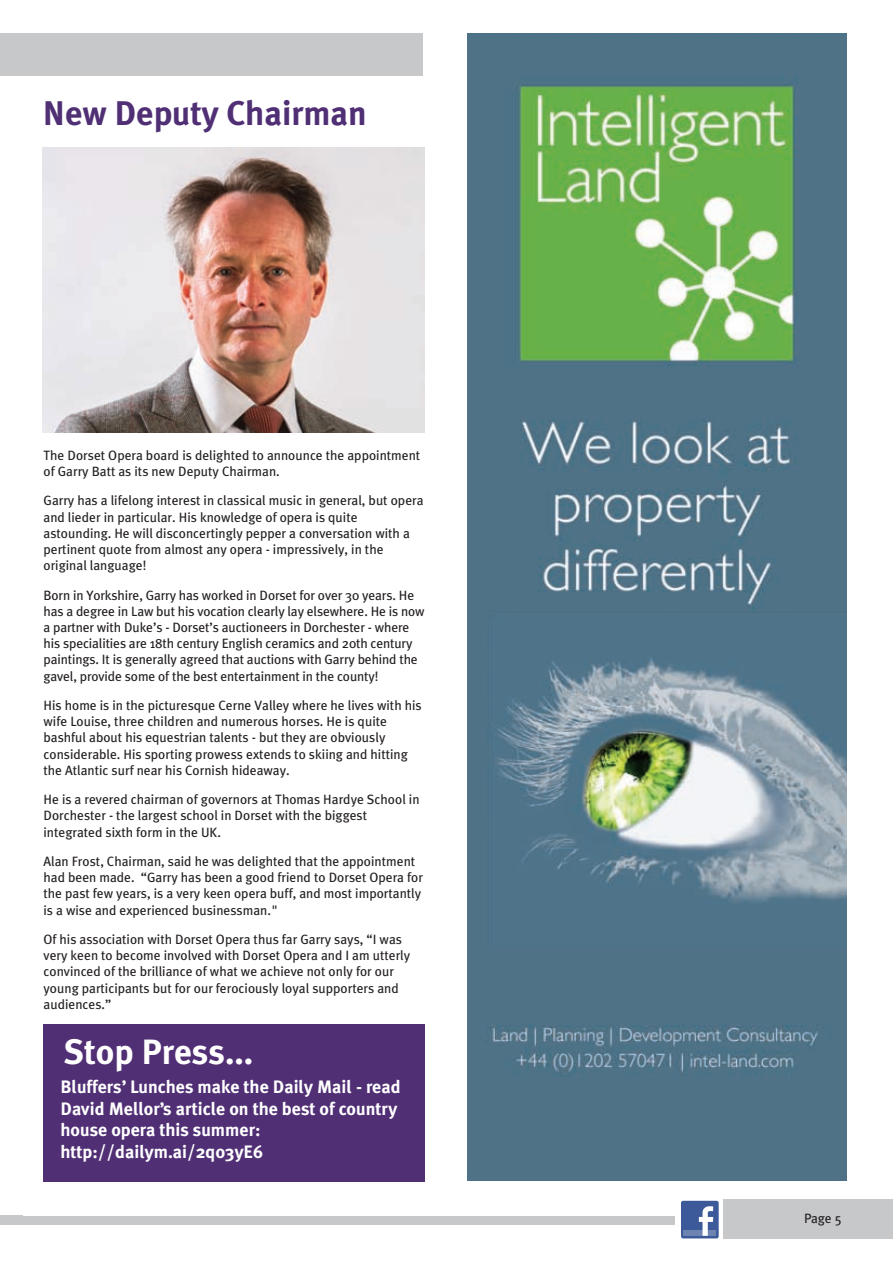
<style>
.page{position:relative;width:893px;height:1263px;background:#fff}
.page>*{position:absolute;margin:0;border:0;box-sizing:border-box;transform-origin:0 0}
.t1{font:700 35.1px "Meta Plus";color:#fff}
.t2{font:700 34.2px "Meta Plus";color:#502f75}
.t3{font:700 18px/21.6px "Meta Plus";color:#fff}
.t4{font:13.5px/16.2px "Meta Plus";color:#231f20}
</style>
<div class="page">
<div style="left:0;top:33px;width:423px;height:42px;background:#c7c8ca"></div>
<div style="left:723px;top:1200px;width:170px;height:39px;background:#c7c8ca"></div>
<div style="left:0;top:1216px;width:675px;height:8px;background:#c7c8ca"></div>
<svg style="left:681px;top:1200px;width:38px;height:39px"></svg>
<div style="left:681px;top:1201px;width:38px;height:37px;background:#3c5a9a;border-radius:2px"></div>
<div style="left:684px;top:1230px;width:32px;height:6px;background:#6d84b2"></div>
<svg style="left:699px;top:1206px;width:14px;height:30px"></svg>
<div style="left:43px;top:1024px;width:382px;height:158px;background:#502f75"></div>
<img style="left:43px;top:148px;width:381px;height:284px">
<img style="left:467px;top:34px;width:379px;height:1147px">
<h2 class="t2" style="left:43px;top:94px;width:325px">New Deputy Chairman</h2>
<p class="t4" style="left:44px;top:447px;width:378px">The Dorset Opera board is delighted to announce the appointment of Garry Batt as its new Deputy Chairman.</p>
<p class="t4" style="left:44px;top:492px;width:382px">Garry has a lifelong interest in classical music in general, but opera and lieder in particular. His knowledge of opera is quite astounding. He will disconcertingly pepper a conversation with a pertinent quote from almost any opera - impressively, in the original language!</p>
<p class="t4" style="left:44px;top:587px;width:383px">Born in Yorkshire, Garry has worked in Dorset for over 30 years. He has a degree in Law but his vocation clearly lay elsewhere. He is now a partner with Duke’s - Dorset’s auctioneers in Dorchester - where his specialities are 18th century English ceramics and 20th century paintings. It is generally agreed that auctions with Garry behind the gavel, provide some of the best entertainment in the county!</p>
<p class="t4" style="left:44px;top:697px;width:380px">His home is in the picturesque Cerne Valley where he lives with his wife Louise, three children and numerous horses. He is quite bashful about his equestrian talents - but they are obviously considerable. His sporting prowess extends to skiing and hitting the Atlantic surf near his Cornish hideaway.</p>
<p class="t4" style="left:44px;top:791px;width:378px">He is a revered chairman of governors at Thomas Hardye School in<br>Dorchester - the largest school in Dorset with the biggest integrated sixth form in the UK.</p>
<p class="t4" style="left:44px;top:853px;width:381px">Alan Frost, Chairman, said he was delighted that the appointment had been made. “Garry has been a good friend to Dorset Opera for the past few years, is a very keen opera buff, and most importantly is a wise and experienced businessman."</p>
<p class="t4" style="left:44px;top:931px;width:368px">Of his association with Dorset Opera thus far Garry says, “I was very keen to become involved with Dorset Opera and I am utterly convinced of the brilliance of what we achieve not only for our young participants but for our ferociously loyal supporters and audiences.”</p>
<h1 class="t1" style="left:64px;top:1032px;width:191px">Stop Press...</h1>
<h3 class="t3" style="left:61px;top:1076px;width:342px">Bluffers’ Lunches make the Daily Mail - read David Mellor’s article on the best of country house opera this summer: http://dailym.ai/2q03yE6</h3>
<p class="t4" style="left:804px;top:1210px;width:39px">Page 5</p>
</div>
